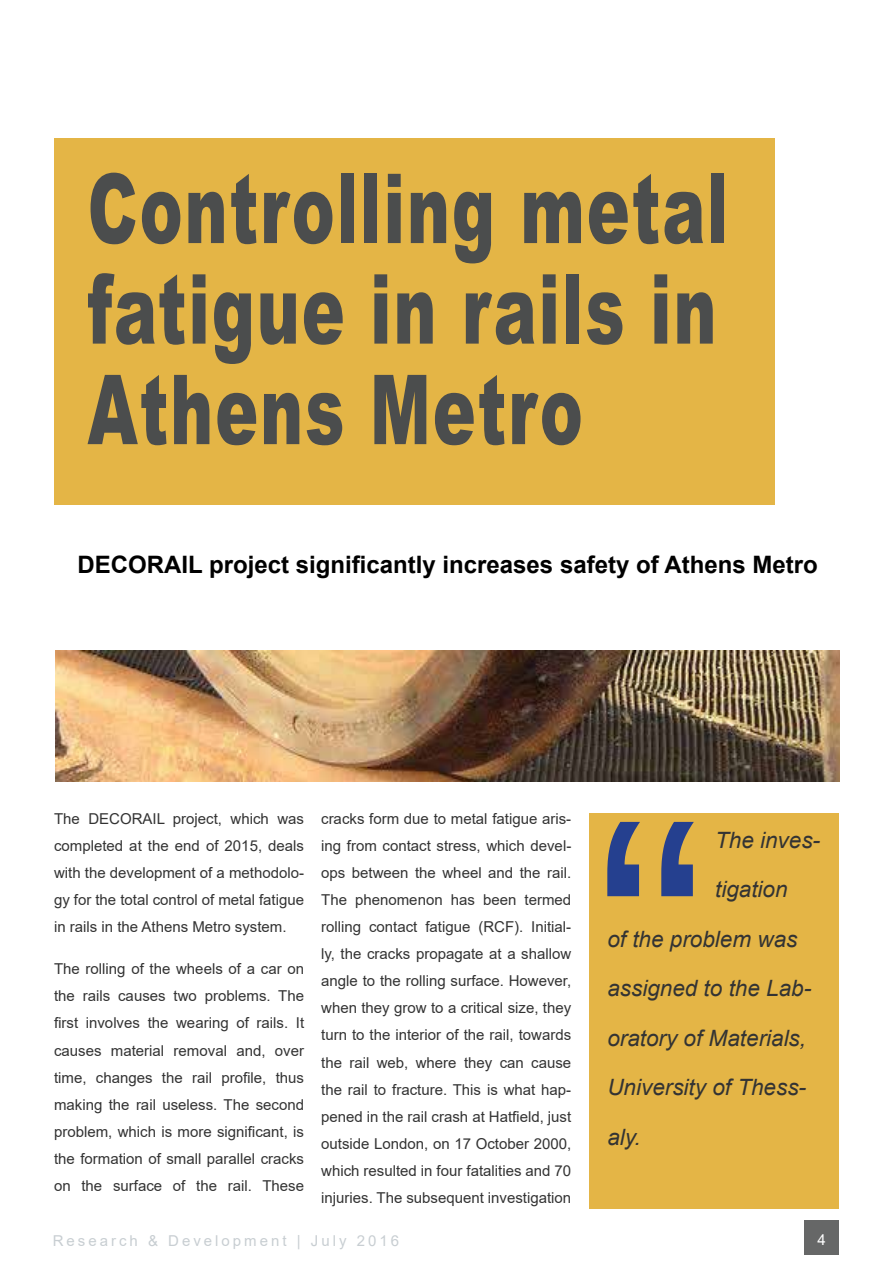
<style>
.page{position:relative;width:893px;height:1263px;background:#fff}
.page>*{position:absolute;margin:0;border:0;box-sizing:border-box;transform-origin:0 0}
.t1{font:900 96.75px/100.5px "Arial";letter-spacing:.03em;color:#4b4d4d;scale:.67 1}
.t2{font:700 24px "Arial";color:#000}
.t3{font:italic 22.5px "Arial";color:#333}
.t4{font:15px/27px "Arial";color:#333;text-align:justify}
.t5{font:15px "Arial";letter-spacing:.2em;color:#c8ced2}
.t6{font:15px "Arial";color:#fff}
</style>
<div class="page">
<div style="left:804px;top:1221px;width:35px;height:34px;background:#666767"></div>
<img style="left:55px;top:651px;width:785px;height:130px">
<div style="left:589px;top:813px;width:250px;height:396px;background:#e4b546"></div>
<svg style="left:607px;top:822px;width:87px;height:74px"></svg>
<div style="left:54px;top:138px;width:721px;height:367px;background:#e4b546"></div>
<h1 class="t1" style="left:87px;top:155px;width:958px">Controlling metal fatigue in rails in<br>Athens Metro</h1>
<h2 class="t2" style="left:78px;top:547px;width:742px">DECORAIL project significantly increases safety of Athens Metro</h2>
<p class="t4" style="left:54px;top:806px;width:252px">The DECORAIL project, which was completed at the end of 2015, deals with the development of a methodolo&shy;gy for the total control of metal fatigue in rails in the Athens Metro system.</p>
<p class="t4" style="left:54px;top:956px;width:252px">The rolling of the wheels of a car on the rails causes two problems. The first involves the wearing of rails. It causes material removal and, over time, changes the rail profile, thus making the rail useless. The second problem, which is more significant, is the formation of small parallel cracks on the surface of the rail. These</p>
<p class="t4" style="left:321px;top:806px;width:252px">cracks form due to metal fatigue aris&shy;ing from contact stress, which devel&shy;ops between the wheel and the rail.<br>The phenomenon has been termed rolling contact fatigue (RCF). Initial&shy;ly, the cracks propagate at a shallow angle to the rolling surface. However, when they grow to a critical size, they turn to the interior of the rail, towards the rail web, where they can cause the rail to fracture. This is what hap&shy;pened in the rail crash at Hatfield, just outside London, on 17 October 2000, which resulted in four fatalities and 70 injuries. The subsequent investigation</p>
<h3 class="t3" style="left:715px;top:825px;width:107px">The inves-</h3>
<h3 class="t3" style="left:715px;top:875px;width:74px">tigation</h3>
<h3 class="t3" style="left:607px;top:924px;width:192px">of the problem was</h3>
<h3 class="t3" style="left:607px;top:974px;width:205px">assigned to the Lab-</h3>
<h3 class="t3" style="left:607px;top:1023px;width:200px">oratory of Materials,</h3>
<h3 class="t3" style="left:607px;top:1073px;width:200px">University of Thess-</h3>
<h3 class="t3" style="left:607px;top:1122px;width:35px">aly.</h3>
<p class="t5" style="left:53px;top:1230px;width:348px">Research &amp; Development | July 2016</p>
<p class="t6" style="left:817px;top:1229px;width:10px">4</p>
</div>
